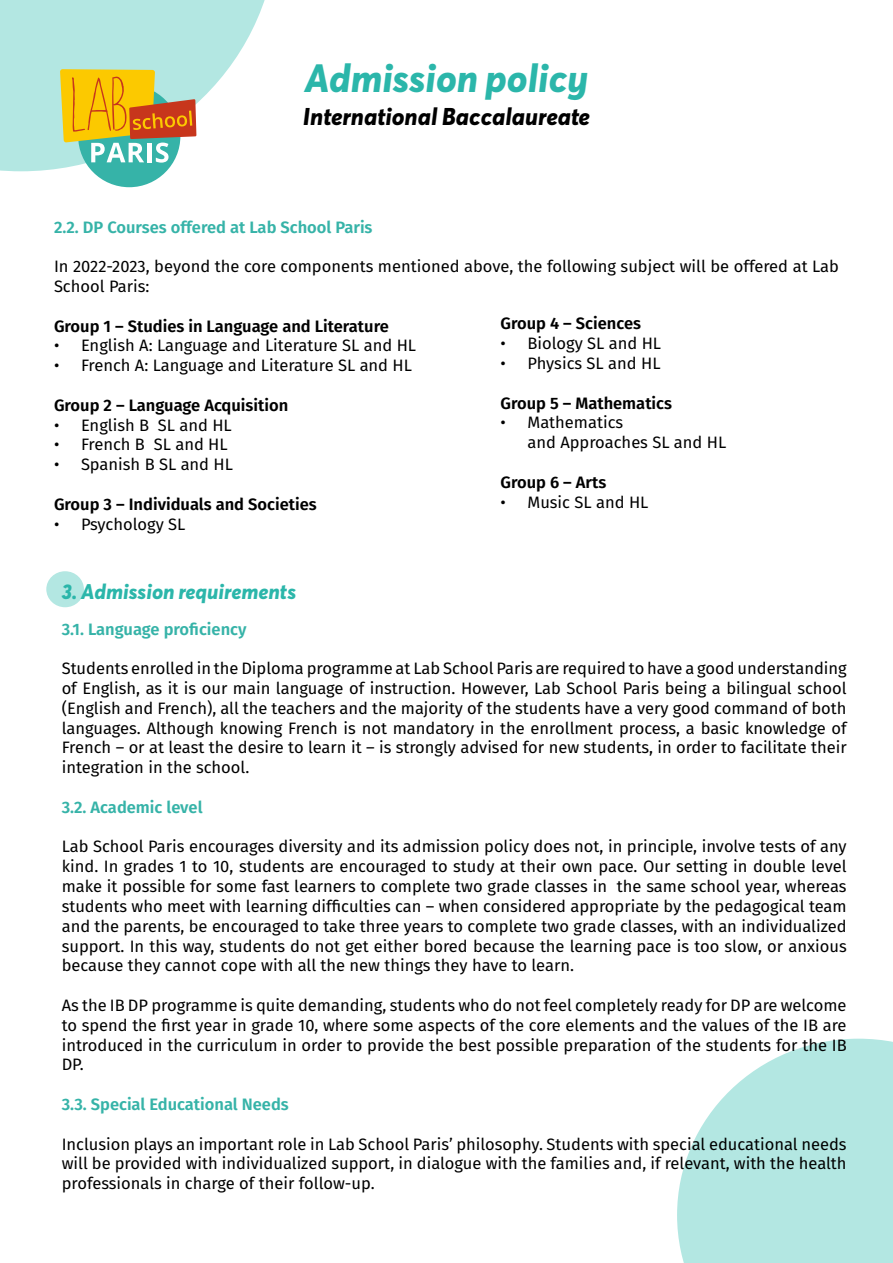
<style>
.page{position:relative;width:893px;height:1263px;background:#fff}
.page>*{position:absolute;margin:0;border:0;box-sizing:border-box;transform-origin:0 0}
.t1{font:800 39px "Averta Demo PE";color:#2bb6aa}
.t2{font:800 24px "Averta Demo PE";color:#000}
.t3{font:800 21px "Averta Demo PE";color:#2bb6aa}
.t4{font:16.5px/19.8px "Fira Sans";color:#000;text-align:justify}
.t5{font:600 16.5px "Fira Sans";color:#000}
.t6{font:600 16.5px "Fira Sans";color:#36b3a8}
</style>
<div class="page">
<svg style="left:0;top:0;width:265px;height:171px;fill:#b3e7e2"></svg>
<svg style="left:677px;top:1039px;width:216px;height:224px;fill:#b3e7e2"></svg>
<div style="left:78px;top:85px;width:102px;height:102px;background:#36b3a8;border-radius:50%"></div>
<svg style="left:60px;top:69px;width:136px;height:94px"></svg>
<div style="left:46px;top:571px;width:38px;height:36px;background:#b3e7e2;border-radius:50%"></div>
<h1 class="t1" style="left:305px;top:55px;width:285px">Admission policy</h1>
<h2 class="t2" style="left:303px;top:102px;width:289px">International Baccalaureate</h2>
<p class="t6" style="left:54px;top:213px;width:320px">2.2. DP Courses offered at Lab School Paris</p>
<p class="t4" style="left:54px;top:256px;width:786px">In 2022-2023, beyond the core components mentioned above, the following subject will be offered at Lab<br>School Paris:</p>
<p class="t5" style="left:54px;top:312px;width:336px">Group 1 – Studies in Language and Literature</p>
<p class="t4" style="left:54px;top:335px;width:364px">• English A: Language and Literature SL and HL</p>
<p class="t4" style="left:54px;top:355px;width:359px">• French A: Language and Literature SL and HL</p>
<p class="t5" style="left:54px;top:391px;width:236px">Group 2 – Language Acquisition</p>
<p class="t4" style="left:54px;top:414px;width:179px">• English B SL and HL</p>
<p class="t4" style="left:54px;top:434px;width:175px">• French B SL and HL</p>
<p class="t4" style="left:54px;top:454px;width:180px">• Spanish B SL and HL</p>
<p class="t5" style="left:54px;top:490px;width:264px">Group 3 – Individuals and Societies</p>
<p class="t4" style="left:54px;top:513px;width:133px">• Psychology SL</p>
<p class="t5" style="left:500px;top:310px;width:142px">Group 4 – Sciences</p>
<p class="t4" style="left:500px;top:333px;width:162px">• Biology SL and HL</p>
<p class="t4" style="left:500px;top:353px;width:162px">• Physics SL and HL</p>
<p class="t5" style="left:500px;top:389px;width:173px">Group 5 – Mathematics</p>
<p class="t4" style="left:527px;top:412px;width:200px;text-indent:-27px">• Mathematics<br>and Approaches SL and HL</p>
<p class="t5" style="left:500px;top:469px;width:107px">Group 6 – Arts</p>
<p class="t4" style="left:500px;top:492px;width:149px">• Music SL and HL</p>
<p class="t3" style="left:62px;top:579px;width:236px">3. Admission requirements</p>
<p class="t6" style="left:62px;top:615px;width:186px">3.1. Language proficiency</p>
<p class="t4" style="left:62px;top:658px;width:787px">Students enrolled in the Diploma programme at Lab School Paris are required to have a good understanding of English, as it is our main language of instruction. However, Lab School Paris being a bilingual school (English and French), all the teachers and the majority of the students have a very good command of both languages. Although knowing French is not mandatory in the enrollment process, a basic knowledge of French – or at least the desire to learn it – is strongly advised for new students, in order to facilitate their integration in the school.</p>
<p class="t6" style="left:62px;top:793px;width:142px">3.2. Academic level</p>
<p class="t4" style="left:62px;top:836px;width:787px">Lab School Paris encourages diversity and its admission policy does not, in principle, involve tests of any kind. In grades 1 to 10, students are encouraged to study at their own pace. Our setting in double level make it possible for some fast learners to complete two grade classes in the same school year, whereas students who meet with learning difficulties can – when considered appropriate by the pedagogical team and the parents, be encouraged to take three years to complete two grade classes, with an individualized support. In this way, students do not get either bored because the learning pace is too slow, or anxious because they cannot cope with all the new things they have to learn.</p>
<p class="t4" style="left:62px;top:995px;width:787px">As the IB DP programme is quite demanding, students who do not feel completely ready for DP are welcome to spend the first year in grade 10, where some aspects of the core elements and the values of the IB are introduced in the curriculum in order to provide the best possible preparation of the students for the IB DP.</p>
<p class="t6" style="left:62px;top:1090px;width:229px">3.3. Special Educational Needs</p>
<p class="t4" style="left:62px;top:1133px;width:786px">Inclusion plays an important role in Lab School Paris’ philosophy. Students with special educational needs will be provided with individualized support, in dialogue with the families and, if relevant, with the health professionals in charge of their follow-up.</p>
</div>
